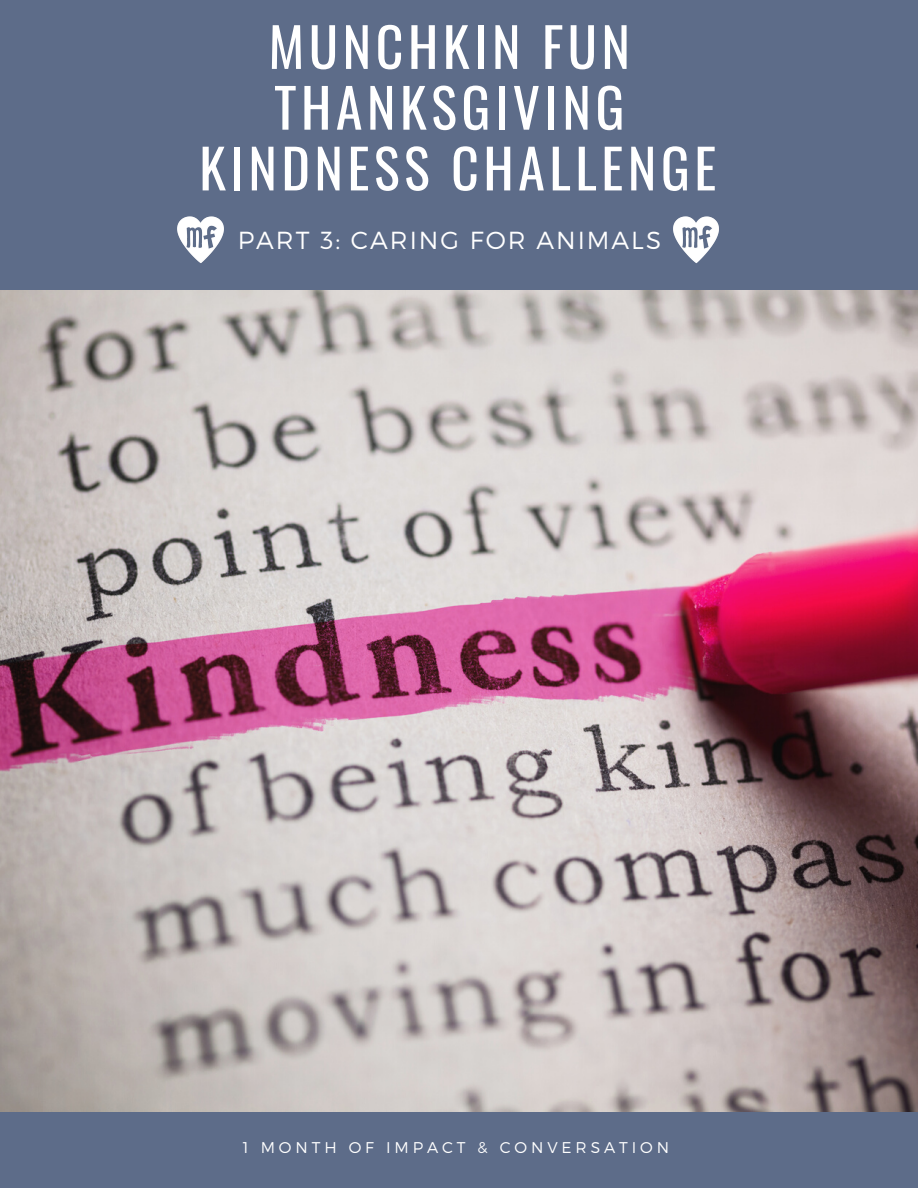
<style>
.page{position:relative;width:918px;height:1188px;background:#5d6c89}
.page>*{position:absolute;margin:0;border:0;box-sizing:border-box;transform-origin:0 0}
.t1{font:54px "Oswald";letter-spacing:.085em;color:#fff}
.t2{font:300 24.6px "Montserrat";letter-spacing:.08em;color:#fff}
.t3{font:300 15.6px "Montserrat";letter-spacing:.25em;color:#fff}
</style>
<div class="page">
<img style="left:0;top:290px;width:918px;height:821px">
<img style="left:673px;top:216px;width:46px;height:48px">
<img style="left:177px;top:216px;width:47px;height:47px">
<p class="t1" style="left:269px;top:5px;width:363px">MUNCHKIN FUN</p>
<p class="t1" style="left:274px;top:65px;width:352px">THANKSGIVING</p>
<p class="t1" style="left:199px;top:126px;width:519px">KINDNESS CHALLENGE</p>
<p class="t2" style="left:238px;top:224px;width:425px">PART 3: CARING FOR ANIMALS</p>
<p class="t3" style="left:243px;top:1138px;width:428px">1 MONTH OF IMPACT &amp; CONVERSATION</p>
</div>
